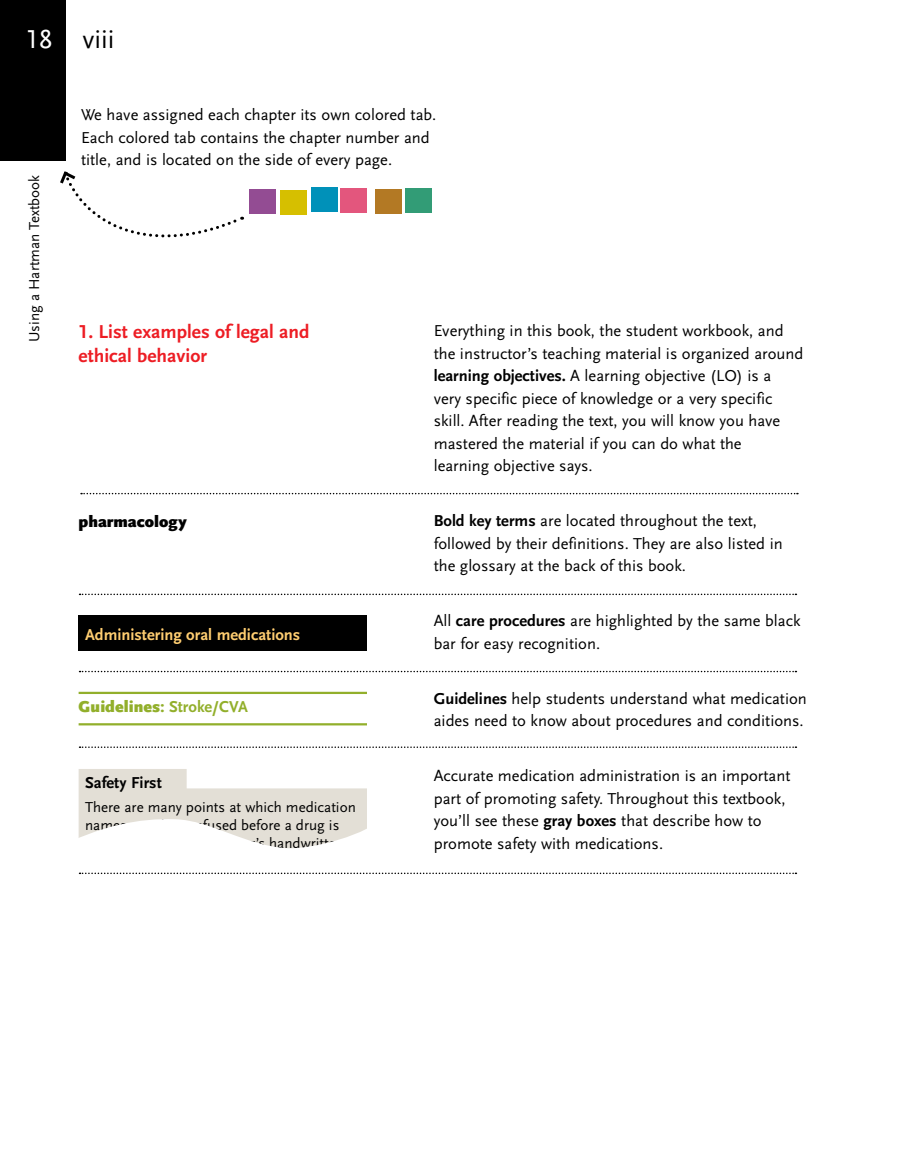
<style>
.page{position:relative;width:905px;height:1175px;background:#fff}
.page>*{position:absolute;margin:0;border:0;box-sizing:border-box;transform-origin:0 0}
.t1{font:27px "Scala Sans OT";color:#000}
.t2{font:27px "Scala Sans OT";color:#fff}
.t3{font:700 19.5px/24px "Scala Sans OT";color:#ed1d24}
.t4{font:16.5px/22.5px "Scala Sans OT";color:#000}
.t5{font:700 16.5px "Scala Sans OT";color:#ffce71}
.t6{font:900 16.5px "Scala Sans OT";color:#92af2b}
.t7{font:900 16.5px "Scala Sans OT";color:#000}
.t8{font:700 16.5px "Scala Sans OT";color:#000}
.t9{font:15px/18px "Scala Sans OT";color:#000}
.s1{font-weight:700}
</style>
<div class="page">
<hr style="left:79px;top:691px;width:317px;height:3px;background:#92af2b">
<hr style="left:79px;top:723px;width:317px;height:2px;background:#92af2b">
<div style="left:79px;top:615px;width:341px;height:35px;background:#000"></div>
<div style="left:367px;top:603px;width:61px;height:483px;background:#fff"></div>
<svg style="left:81px;top:493px;width:716px;height:1px"></svg>
<svg style="left:80px;top:593px;width:716px;height:2px"></svg>
<svg style="left:60px;top:171px;width:183px;height:67px"></svg>
<div style="left:405px;top:188px;width:26px;height:24px;background:#329c76"></div>
<div style="left:375px;top:189px;width:26px;height:25px;background:#b37924"></div>
<div style="left:281px;top:190px;width:26px;height:24px;background:#d6bf00"></div>
<div style="left:249px;top:189px;width:26px;height:25px;background:#934c93"></div>
<div style="left:341px;top:188px;width:26px;height:25px;background:#e3567d"></div>
<div style="left:311px;top:188px;width:26px;height:24px;background:#0091b9"></div>
<svg style="left:80px;top:746px;width:716px;height:2px"></svg>
<svg style="left:80px;top:671px;width:716px;height:1px"></svg>
<svg style="left:79px;top:769px;width:717px;height:106px"></svg>
<div style="left:0;top:0;width:66px;height:160px;background:#000"></div>
<h1 class="t2" style="left:26px;top:24px;width:28px">18</h1>
<p class="t9" style="left:26px;top:342px;width:169px;rotate:-90deg">Using a Hartman Textbook</p>
<h1 class="t1" style="left:82px;top:25px;width:34px">viii</h1>
<p class="t4" style="left:81px;top:104px;width:357px">We have assigned each chapter its own colored tab.<br>Each colored tab contains the chapter number and title, and is located on the side of every page.</p>
<p class="t3" style="left:79px;top:320px;width:232px">1. List examples of legal and ethical behavior</p>
<p class="t7" style="left:79px;top:512px;width:110px">pharmacology</p>
<p class="t5" style="left:85px;top:625px;width:217px">Administering oral medications</p>
<p class="t6" style="left:79px;top:697px;width:171px">Guidelines: <span class="s1">Stroke/CVA</span></p>
<p class="t8" style="left:85px;top:773px;width:78px">Safety First</p>
<p class="t9" style="left:85px;top:799px;width:272px">There are many points at which medication names may be confused before a drug is</p>
<p class="t4" style="left:434px;top:320px;width:371px">Everything in this book, the student workbook, and the instructor’s teaching material is organized around <span class="s1">learning objectives.</span> A learning objective (LO) is a<br>very specific piece of knowledge or a very specific skill. After reading the text, you will know you have mastered the material if you can do what the<br>learning objective says.</p>
<p class="t4" style="left:434px;top:510px;width:350px"><span class="s1">Bold key terms</span> are located throughout the text, followed by their definitions. They are also listed in the glossary at the back of this book.</p>
<p class="t4" style="left:434px;top:610px;width:368px">All <span class="s1">care procedures</span> are highlighted by the same black bar for easy recognition.</p>
<p class="t4" style="left:434px;top:687px;width:374px"><span class="s1">Guidelines</span> help students understand what medication aides need to know about procedures and conditions.</p>
<p class="t4" style="left:434px;top:765px;width:358px">Accurate medication administration is an important part of promoting safety. Throughout this textbook, you’ll see these <span class="s1">gray boxes</span> that describe how to promote safety with medications.</p>
</div>
